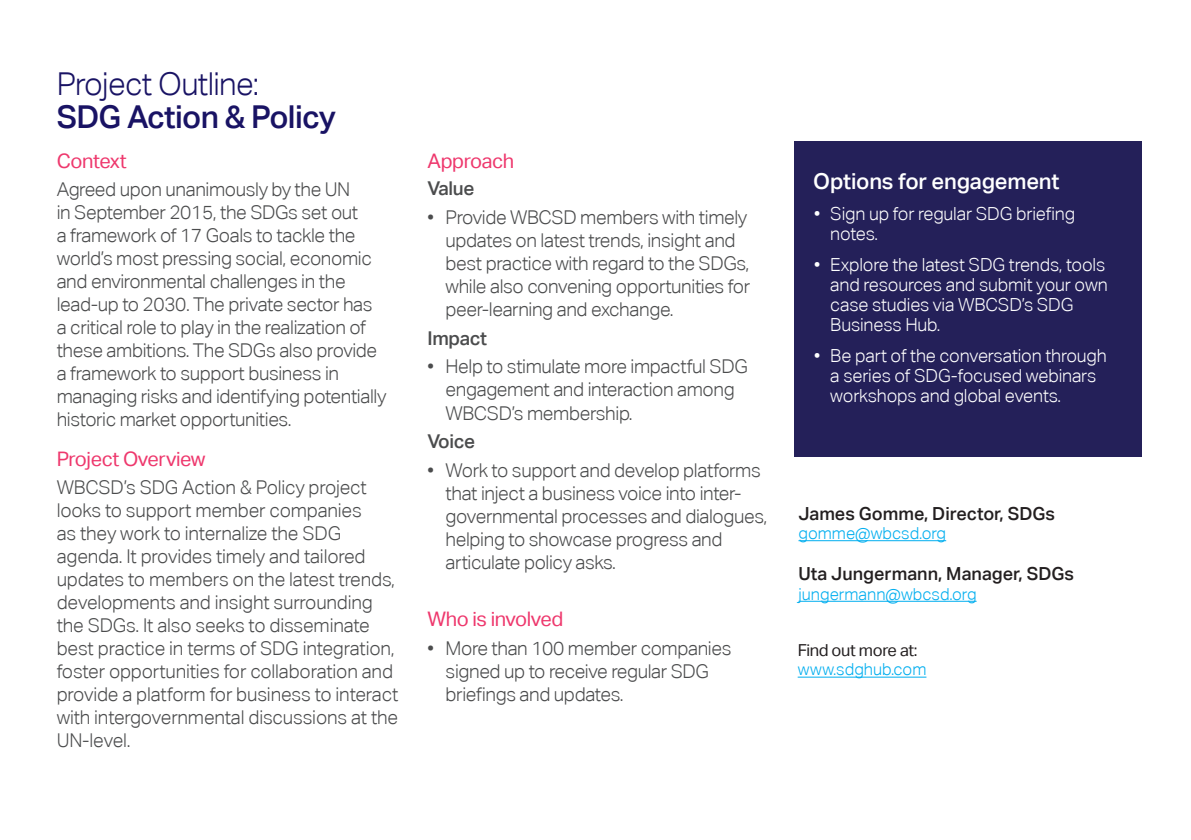
<style>
.page{position:relative;width:1191px;height:840px;background:#fff}
.page>*{position:absolute;margin:0;border:0;box-sizing:border-box;transform-origin:0 0}
.t1{font:500 31.6px/32.8px "Aktiv Grotesk";letter-spacing:-.02em;color:#191364}
.t2{font:500 22px "Aktiv Grotesk";letter-spacing:-.01em;color:#fff}
.t3{font:20px "Aktiv Grotesk";letter-spacing:-.02em;color:#ee386d}
.t4{font:300 19px/23px "Aktiv Grotesk";letter-spacing:-.02em;color:#4b4c4d}
.t5{font:500 19px "Aktiv Grotesk";letter-spacing:-.02em;color:#4b4c4d}
.t6{font:300 18px/20px "Aktiv Grotesk";letter-spacing:-.01em;color:#fff}
.t7{font:500 18px "Aktiv Grotesk";color:#231f20}
.t8{font:300 16.4px "Aktiv Grotesk";color:#00aeef}
.t9{font:16.4px "Aktiv Grotesk";letter-spacing:-.02em;color:#231f20}
.s1{font-weight:300}
</style>
<div class="page">
<div style="left:794px;top:142px;width:347px;height:314px;background:#242059"></div>
<hr style="left:798px;top:540px;width:148px;height:1px;background:#00aeef">
<hr style="left:798px;top:600px;width:178px;height:1px;background:#00aeef">
<hr style="left:797px;top:676px;width:129px;height:1px;background:#00aeef">
<p class="t1" style="left:57px;top:66px;width:281px"><span class="s1">Project Outline:<br></span>SDG Action &amp; Policy</p>
<p class="t3" style="left:57px;top:149px;width:72px">Context</p>
<p class="t4" style="left:57px;top:177px;width:331px">Agreed upon unanimously by the UN<br>in September 2015, the SDGs set out<br>a framework of 17 Goals to tackle the world’s most pressing social, economic and environmental challenges in the lead-up to 2030. The private sector has a critical role to play in the realization of these ambitions. The SDGs also provide a framework to support business in managing risks and identifying potentially historic market opportunities.</p>
<p class="t3" style="left:57px;top:447px;width:150px">Project Overview</p>
<p class="t4" style="left:57px;top:475px;width:343px">WBCSD’s SDG Action &amp; Policy project looks to support member companies<br>as they work to internalize the SDG agenda. It provides timely and tailored updates to members on the latest trends, developments and insight surrounding the SDGs. It also seeks to disseminate best practice in terms of SDG integration, foster opportunities for collaboration and provide a platform for business to interact with intergovernmental discussions at the UN-level.</p>
<p class="t3" style="left:427px;top:149px;width:88px">Approach</p>
<p class="t5" style="left:427px;top:177px;width:48px">Value</p>
<p class="t4" style="left:445px;top:205px;width:306px;text-indent:-18px">• Provide WBCSD members with timely updates on latest trends, insight and best practice with regard to the SDGs, while also convening opportunities for peer-learning and exchange.</p>
<p class="t5" style="left:427px;top:326px;width:61px">Impact</p>
<p class="t4" style="left:445px;top:355px;width:304px;text-indent:-18px">• Help to stimulate more impactful SDG engagement and interaction among<br>WBCSD’s membership.</p>
<p class="t5" style="left:427px;top:429px;width:49px">Voice</p>
<p class="t4" style="left:445px;top:458px;width:323px;text-indent:-18px">• Work to support and develop platforms that inject a business voice into inter&shy;governmental processes and dialogues, helping to showcase progress and articulate policy asks.</p>
<p class="t3" style="left:427px;top:607px;width:137px">Who is involved</p>
<p class="t4" style="left:445px;top:636px;width:287px;text-indent:-18px">• More than 100 member companies signed up to receive regular SDG briefings and updates.</p>
<p class="t2" style="left:813px;top:168px;width:248px">Options for engagement</p>
<p class="t6" style="left:830px;top:203px;width:246px;text-indent:-16px">• Sign up for regular SDG briefing notes.</p>
<p class="t6" style="left:830px;top:254px;width:279px;text-indent:-16px">• Explore the latest SDG trends, tools and resources and submit your own case studies via WBCSD’s SDG<br>Business Hub.</p>
<p class="t6" style="left:830px;top:345px;width:278px;text-indent:-16px">• Be part of the conversation through a series of SDG-focused webinars workshops and global events.</p>
<p class="t7" style="left:798px;top:502px;width:258px">James Gomme, Director, SDGs</p>
<p class="t8" style="left:798px;top:523px;width:149px">gomme@wbcsd.org</p>
<p class="t7" style="left:798px;top:562px;width:277px">Uta Jungermann, Manager, SDGs</p>
<p class="t8" style="left:798px;top:584px;width:180px">jungermann@wbcsd.org</p>
<p class="t9" style="left:797px;top:640px;width:121px">Find out more at:</p>
<p class="t8" style="left:797px;top:659px;width:130px">www.sdghub.com</p>
</div>
